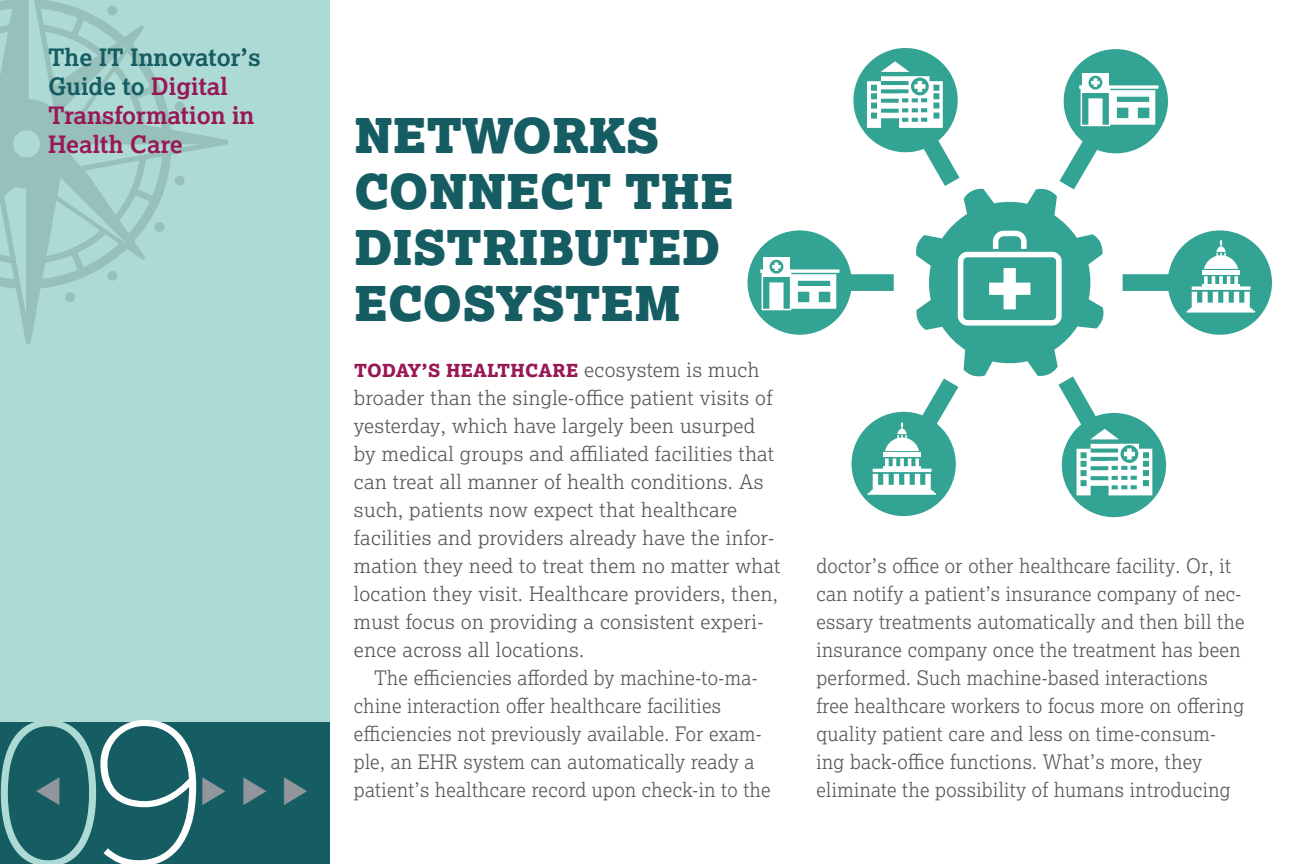
<style>
.page{position:relative;width:1296px;height:864px;background:#fff}
.page>*{position:absolute;margin:0;border:0;box-sizing:border-box;transform-origin:0 0}
.t1{font:200 220.6px "Source Code Pro";color:#fff}
.t2{font:900 48px/56px "Lexia";color:#155d63}
.t3{font:700 24px/28.8px "Lexia";color:#981855}
.t4{font:300 20px/28px "Lexia";letter-spacing:.02em;color:#58595b;scale:.95 1}
.t5{font:300 20px/28px "Lexia";letter-spacing:.02em;color:#58595b}
.t6{font:800 18px "Lexia";letter-spacing:.02em;color:#981855}
.s1{color:#155d63}
.s2{font-weight:300;font-size:20px;color:#58595b}
</style>
<div class="page">
<div style="left:0;top:0;width:330px;height:821px;background:#addad4"></div>
<div style="left:0;top:722px;width:330px;height:142px;background:#155d63"></div>
<svg style="left:0;top:0;width:214px;height:330px"></svg>
<svg style="left:748px;top:48px;width:524px;height:470px"></svg>
<svg style="left:958px;top:231px;width:104px;height:95px"></svg>
<hr style="left:1202px;top:270px;width:38px;height:4px;background:#fff">
<svg style="left:1204px;top:240px;width:34px;height:29px"></svg>
<svg style="left:1187px;top:276px;width:68px;height:37px"></svg>
<hr style="left:883px;top:452px;width:38px;height:4px;background:#fff">
<svg style="left:885px;top:422px;width:34px;height:29px"></svg>
<svg style="left:868px;top:458px;width:68px;height:37px"></svg>
<svg style="left:867px;top:61px;width:76px;height:67px"></svg>
<svg style="left:1077px;top:429px;width:75px;height:66px"></svg>
<div style="left:1082px;top:73px;width:27px;height:19px;background:#fff"></div>
<svg style="left:1089px;top:76px;width:13px;height:14px"></svg>
<svg style="left:1079px;top:78px;width:79px;height:48px"></svg>
<div style="left:763px;top:257px;width:27px;height:20px;background:#fff"></div>
<div style="left:769px;top:260px;width:14px;height:14px;background:#33a393;border-radius:50%"></div>
<svg style="left:760px;top:262px;width:79px;height:48px"></svg>
<svg style="left:1px;top:722px;width:95px;height:142px"></svg>
<p class="t3" style="left:48px;top:42px;width:214px"><span class="s1">The IT Innovator’s<br>Guide to</span> Digital<br>Transformation in<br>Health Care</p>
<h1 class="t1" style="left:83px;top:658px;width:228px"><sup>◆</sup>9 <sup>◆◆</sup></h1>
<h2 class="t2" style="left:354px;top:106px;width:381px">NETWORKS<br>CONNECT THE<br>DISTRIBUTED<br>ECOSYSTEM</h2>
<p class="t6" style="left:354px;top:359px;width:407px">TODAY’S HEALTHCARE <span class="s2">ecosystem is much</span></p>
<p class="t5" style="left:354px;top:383px;width:428px">broader than the single-office patient visits of yesterday, which have largely been usurped by medical groups and affiliated facilities that can treat all manner of health conditions. As such, patients now expect that healthcare facilities and providers already have the infor&shy;mation they need to treat them no matter what location they visit. Healthcare providers, then, must focus on providing a consistent experi&shy;ence across all locations.</p>
<p class="t4" style="left:354px;top:663px;width:440px;text-indent:20px">The efficiencies afforded by machine-to-ma&shy;chine interaction offer healthcare facilities efficiencies not previously available. For exam&shy;ple, an EHR system can automatically ready a patient’s healthcare record upon check-in to the</p>
<p class="t4" style="left:816px;top:551px;width:452px">doctor’s office or other healthcare facility. Or, it can notify a patient’s insurance company of nec&shy;essary treatments automatically and then bill the insurance company once the treatment has been performed. Such machine-based interactions free healthcare workers to focus more on offering quality patient care and less on time-consum&shy;ing back-office functions. What’s more, they eliminate the possibility of humans introducing</p>
</div>
